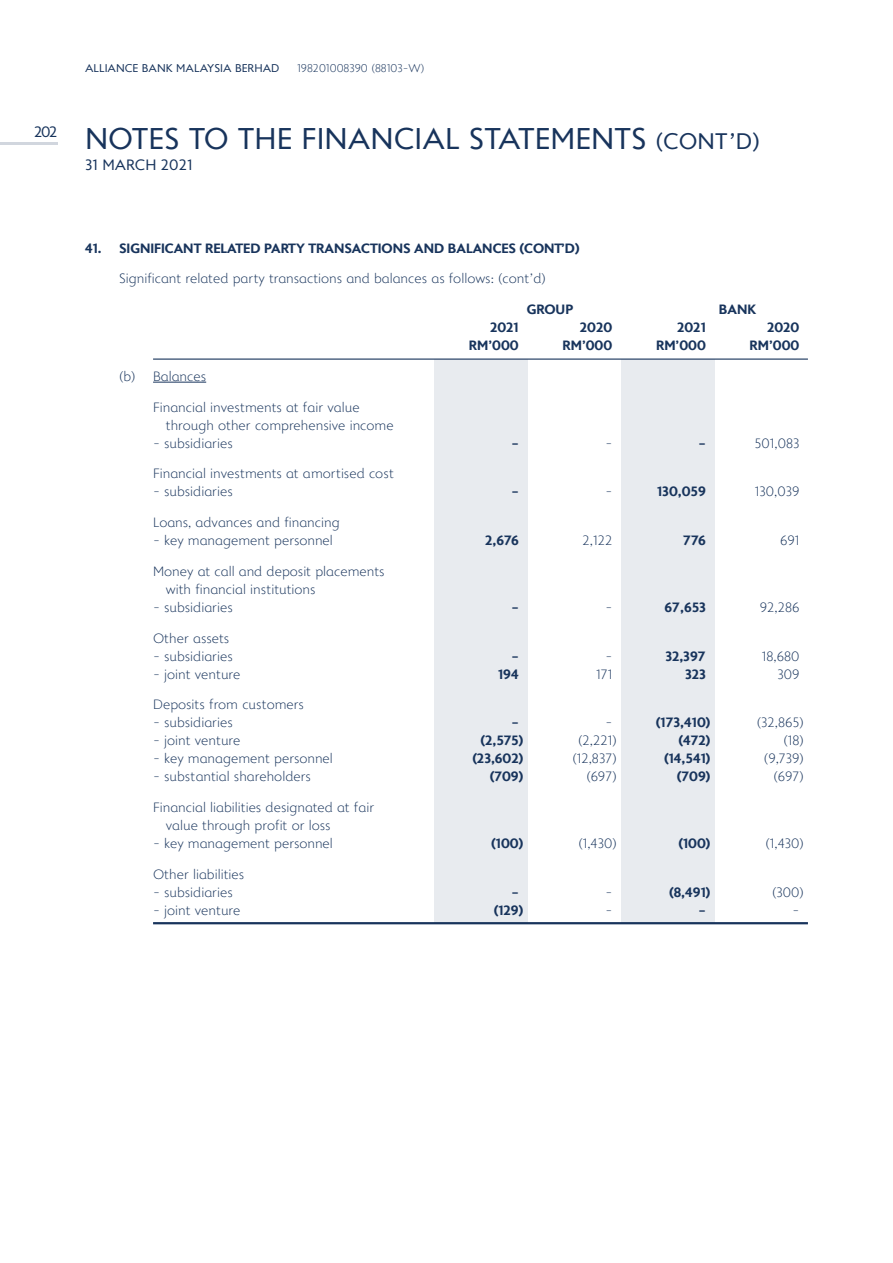
<style>
.page{position:relative;width:893px;height:1263px;background:#fff}
.page>*{position:absolute;margin:0;border:0;box-sizing:border-box;transform-origin:0 0}
.t1{font:700 30px "Alliance";color:#18345c}
.t2{font:700 15px "Alliance";color:#18345c}
.t3{font:500 13.5px/18px "Alliance";color:#18345c}
.t4{font:800 13.5px "Alliance";color:#18345c}
.t5{font:700 11.25px "Alliance";color:#18345c}
.t6{font:500 11.25px "Alliance";color:#18345c}
.s1{font-size:22.5px}
</style>
<div class="page">
<hr style="left:0;top:142px;width:58px;height:3px;background:#d1d6de">
<div style="left:621px;top:359px;width:93px;height:564px;background:#e8ebef"></div>
<div style="left:434px;top:359px;width:93px;height:564px;background:#e8ebef"></div>
<hr style="left:153px;top:358px;width:655px;height:2px;background:#18345c">
<hr style="left:153px;top:382px;width:53px;height:1px;background:#18345c">
<hr style="left:153px;top:922px;width:655px;height:2px;background:#18345c">
<p class="t5" style="left:85px;top:62px;width:196px">ALLIANCE BANK MALAYSIA BERHAD</p>
<p class="t6" style="left:297px;top:62px;width:129px">198201008390 (88103-W)</p>
<h1 class="t1" style="left:34px;top:122px;width:728px"><sup>202</sup> NOTES TO THE FINANCIAL STATEMENTS <span class="s1">(CONT’D)</span></h1>
<p class="t2" style="left:85px;top:156px;width:109px">31 MARCH 2021</p>
<p class="t4" style="left:85px;top:240px;width:496px">41. SIGNIFICANT RELATED PARTY TRANSACTIONS AND BALANCES (CONT’D)</p>
<p class="t3" style="left:119px;top:270px;width:428px">Significant related party transactions and balances as follows: (cont’d)</p>
<p class="t4" style="left:527px;top:302px;width:48px">GROUP</p>
<p class="t4" style="left:719px;top:302px;width:39px">BANK</p>
<p class="t4" style="left:490px;top:320px;width:30px">2021</p>
<p class="t4" style="left:580px;top:320px;width:34px">2020</p>
<p class="t4" style="left:677px;top:320px;width:30px">2021</p>
<p class="t4" style="left:767px;top:320px;width:34px">2020</p>
<p class="t4" style="left:469px;top:338px;width:51px">RM’000</p>
<p class="t4" style="left:562px;top:338px;width:51px">RM’000</p>
<p class="t4" style="left:656px;top:338px;width:51px">RM’000</p>
<p class="t4" style="left:750px;top:338px;width:51px">RM’000</p>
<p class="t3" style="left:119px;top:368px;width:89px">(b) Balances</p>
<p class="t3" style="left:166px;top:398px;width:229px;text-indent:-13px">Financial investments at fair value through other comprehensive income</p>
<p class="t3" style="left:153px;top:434px;width:81px">- subsidiaries</p>
<p class="t4" style="left:511px;top:435px;width:9px">-</p>
<p class="t3" style="left:605px;top:434px;width:8px">-</p>
<p class="t4" style="left:698px;top:435px;width:9px">-</p>
<p class="t3" style="left:755px;top:434px;width:46px">501,083</p>
<p class="t3" style="left:153px;top:465px;width:242px">Financial investments at amortised cost</p>
<p class="t3" style="left:153px;top:483px;width:81px">- subsidiaries</p>
<p class="t4" style="left:511px;top:484px;width:9px">-</p>
<p class="t3" style="left:605px;top:483px;width:8px">-</p>
<p class="t4" style="left:657px;top:484px;width:50px">130,059</p>
<p class="t3" style="left:755px;top:483px;width:46px">130,039</p>
<p class="t3" style="left:153px;top:514px;width:188px">Loans, advances and financing</p>
<p class="t3" style="left:153px;top:532px;width:181px">- key management personnel</p>
<p class="t4" style="left:485px;top:533px;width:35px">2,676</p>
<p class="t3" style="left:582px;top:532px;width:31px">2,122</p>
<p class="t4" style="left:683px;top:533px;width:24px">776</p>
<p class="t3" style="left:780px;top:532px;width:21px">691</p>
<p class="t3" style="left:166px;top:563px;width:220px;text-indent:-13px">Money at call and deposit placements with financial institutions</p>
<p class="t3" style="left:153px;top:599px;width:81px">- subsidiaries</p>
<p class="t4" style="left:511px;top:600px;width:9px">-</p>
<p class="t3" style="left:605px;top:599px;width:8px">-</p>
<p class="t4" style="left:664px;top:600px;width:43px">67,653</p>
<p class="t3" style="left:760px;top:599px;width:41px">92,286</p>
<p class="t3" style="left:153px;top:629px;width:78px">Other assets</p>
<p class="t3" style="left:153px;top:647px;width:81px">- subsidiaries</p>
<p class="t4" style="left:511px;top:648px;width:9px">-</p>
<p class="t3" style="left:605px;top:647px;width:8px">-</p>
<p class="t4" style="left:665px;top:648px;width:42px">32,397</p>
<p class="t3" style="left:762px;top:647px;width:39px">18,680</p>
<p class="t3" style="left:153px;top:665px;width:89px">- joint venture</p>
<p class="t4" style="left:498px;top:666px;width:22px">194</p>
<p class="t3" style="left:596px;top:665px;width:18px">171</p>
<p class="t4" style="left:685px;top:666px;width:22px">323</p>
<p class="t3" style="left:777px;top:665px;width:24px">309</p>
<p class="t3" style="left:153px;top:696px;width:152px">Deposits from customers</p>
<p class="t3" style="left:153px;top:714px;width:81px">- subsidiaries</p>
<p class="t4" style="left:511px;top:715px;width:9px">-</p>
<p class="t3" style="left:605px;top:714px;width:8px">-</p>
<p class="t4" style="left:656px;top:715px;width:56px">(173,410)</p>
<p class="t3" style="left:757px;top:714px;width:49px">(32,865)</p>
<p class="t3" style="left:153px;top:732px;width:89px">- joint venture</p>
<p class="t4" style="left:480px;top:733px;width:44px">(2,575)</p>
<p class="t3" style="left:578px;top:732px;width:40px">(2,221)</p>
<p class="t4" style="left:678px;top:733px;width:34px">(472)</p>
<p class="t3" style="left:783px;top:732px;width:22px">(18)</p>
<p class="t3" style="left:153px;top:750px;width:181px">- key management personnel</p>
<p class="t4" style="left:472px;top:751px;width:53px">(23,602)</p>
<p class="t3" style="left:572px;top:750px;width:46px">(12,837)</p>
<p class="t4" style="left:664px;top:751px;width:48px">(14,541)</p>
<p class="t3" style="left:764px;top:750px;width:41px">(9,739)</p>
<p class="t3" style="left:153px;top:768px;width:159px">- substantial shareholders</p>
<p class="t4" style="left:490px;top:769px;width:35px">(709)</p>
<p class="t3" style="left:586px;top:768px;width:32px">(697)</p>
<p class="t4" style="left:677px;top:769px;width:35px">(709)</p>
<p class="t3" style="left:774px;top:768px;width:32px">(697)</p>
<p class="t3" style="left:166px;top:799px;width:210px;text-indent:-13px">Financial liabilities designated at fair value through profit or loss</p>
<p class="t3" style="left:153px;top:835px;width:181px">- key management personnel</p>
<p class="t4" style="left:491px;top:836px;width:34px">(100)</p>
<p class="t3" style="left:578px;top:835px;width:40px">(1,430)</p>
<p class="t4" style="left:678px;top:836px;width:34px">(100)</p>
<p class="t3" style="left:765px;top:835px;width:40px">(1,430)</p>
<p class="t3" style="left:153px;top:866px;width:93px">Other liabilities</p>
<p class="t3" style="left:153px;top:884px;width:81px">- subsidiaries</p>
<p class="t4" style="left:511px;top:885px;width:9px">-</p>
<p class="t3" style="left:605px;top:884px;width:8px">-</p>
<p class="t4" style="left:669px;top:885px;width:43px">(8,491)</p>
<p class="t3" style="left:772px;top:884px;width:33px">(300)</p>
<p class="t3" style="left:153px;top:901px;width:89px">- joint venture</p>
<p class="t4" style="left:494px;top:903px;width:31px">(129)</p>
<p class="t3" style="left:605px;top:901px;width:8px">-</p>
<p class="t4" style="left:698px;top:903px;width:9px">-</p>
<p class="t3" style="left:792px;top:901px;width:8px">-</p>
</div>
